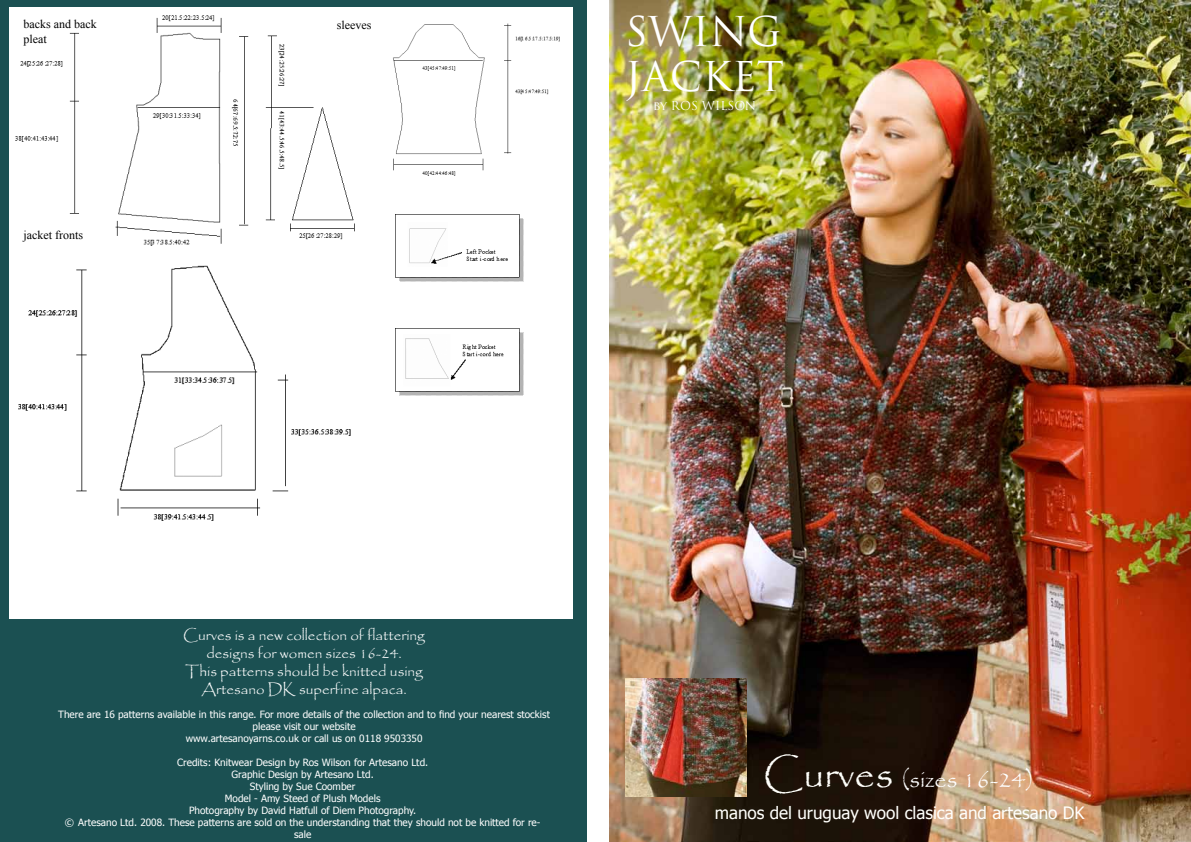
<style>
.page{position:relative;width:1191px;height:842px;background:#fff}
.page>*{position:absolute;margin:0;border:0;box-sizing:border-box;transform-origin:0 0}
.t1{font:40px "Trajan Pro";color:#fff}
.t2{font:23.9px "Papyrus";color:#fff}
.t3{font:17.1px "Tahoma";color:#fffffb}
.t4{font:15px/18px "Papyrus";color:#fff;text-align:center}
.t5{font:12px/14.4px "Times New Roman";color:#000}
.t6{font:12px "Trajan Pro";color:#fff}
.t7{font:10px/12px "Tahoma";color:#fff;text-align:center}
.s1{font-size:40.3px;color:#fffffb}
</style>
<div class="page">
<img style="left:609px;top:0;width:582px;height:842px">
<div style="left:0;top:0;width:586px;height:842px;background:#1b5052"></div>
<img style="left:10px;top:8px;width:563px;height:610px">
<img style="left:16px;top:14px;width:340px;height:233px">
<img style="left:18px;top:258px;width:341px;height:271px">
<img style="left:366px;top:20px;width:198px;height:161px">
<img style="left:395px;top:214px;width:128px;height:67px">
<img style="left:396px;top:328px;width:127px;height:68px">
<img style="left:625px;top:679px;width:121px;height:117px">
<p class="t5" style="left:23px;top:17px;width:75px">backs and back pleat</p>
<p class="t5" style="left:23px;top:227px;width:61px">jacket fronts</p>
<p class="t5" style="left:337px;top:17px;width:36px">sleeves</p>
<h1 class="t1" style="left:625px;top:6px;width:158px">SWING</h1>
<h1 class="t1" style="left:625px;top:51px;width:160px">JACKET</h1>
<p class="t6" style="left:653px;top:98px;width:105px">by ROS WILSON</p>
<h3 class="t4" style="left:183px;top:626px;width:243px">Curves is a new collection of flattering designs for women sizes 16-24.<br>This patterns should be knitted using Artesano DK superfine alpaca.</h3>
<p class="t7" style="left:58px;top:708px;width:493px">There are 16 patterns available in this range. For more details of the collection and to find your nearest stockist please visit our website<br>www.artesanoyarns.co.uk or call us on 0118 9503350</p>
<p class="t7" style="left:65px;top:756px;width:477px">Credits: Knitwear Design by Ros Wilson for Artesano Ltd.<br>Graphic Design by Artesano Ltd.<br>Styling by Sue Coomber<br>Model - Amy Steed of Plush Models<br>Photography by David Hatfull of Diem Photography.<br>© Artesano Ltd. 2008. These patterns are sold on the understanding that they should not be knitted for re&shy;sale</p>
<h2 class="t2" style="left:763px;top:765px;width:271px"><span class="s1">Curves</span> (sizes 16-24)</h2>
<h3 class="t3" style="left:715px;top:801px;width:371px">manos del uruguay wool clasica and artesano DK</h3>
</div>
